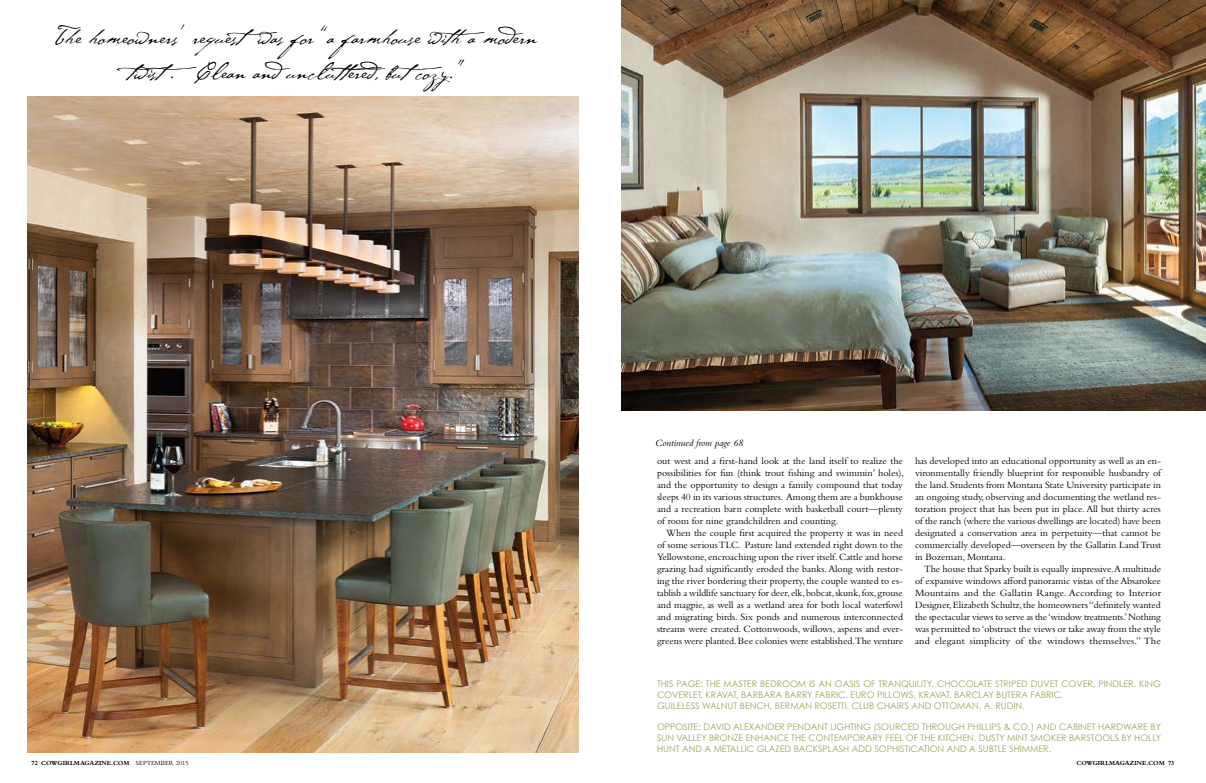
<style>
.page{position:relative;width:1206px;height:783px;background:#fff}
.page>*{position:absolute;margin:0;border:0;box-sizing:border-box;transform-origin:0 0}
.t1{font:24px/35px "Cezanne";color:#000;text-align:center}
.t2{font:10px/12px "Bembo";color:#000;text-align:justify}
.t3{font:italic 10px "Bembo";color:#000}
.t4{font:9px/10.8px "Century Gothic";color:#98a85f}
.t5{font:700 6.5px "Bembo";color:#000}
.s1{font-weight:400}
</style>
<div class="page">
<img style="left:27px;top:97px;width:552px;height:656px">
<img style="left:621px;top:0;width:585px;height:411px">
<h1 class="t1" style="left:55px;top:17px;width:484px">The homeowners’ requestwas for “a farmhouse with a modern twist. Clean anduncluttered, butcozy.”</h1>
<p class="t3" style="left:655px;top:437px;width:90px">Continued from page 68</p>
<p class="t2" style="left:657px;top:454px;width:249px;text-align:left">out west and a first-hand look at the land itself to realize the possibilities for fun (think trout fishing and swimmin’ holes), and the opportunity to design a family compound that today sleeps 40 in its various structures. Among them are a bunkhouse and a recreation barn complete with basketball court—plenty of room for nine grandchildren and counting.</p>
<p class="t2" style="left:657px;top:526px;width:248px;text-indent:9px">When the couple first acquired the property it was in need of some serious TLC. Pasture land extended right down to the Yellowstone, encroaching upon the river itself. Cattle and horse grazing had significantly eroded the banks. Along with restor&shy;ing the river bordering their property, the couple wanted to es&shy;tablish a wildlife sanctuary for deer, elk, bobcat, skunk, fox, grouse and magpie, as well as a wetland area for both local waterfowl and migrating birds. Six ponds and numerous interconnected streams were created. Cottonwoods, willows, aspens and ever&shy;greens were planted. Bee colonies were established.The venture</p>
<p class="t2" style="left:915px;top:454px;width:248px">has developed into an educational opportunity as well as an en&shy;vironmentally friendly blueprint for responsible husbandry of the land. Students from Montana State University participate in an ongoing study, observing and documenting the wetland res&shy;toration project that has been put in place. All but thirty acres of the ranch (where the various dwellings are located) have been designated a conservation area in perpetuity—that cannot be commercially developed—overseen by the Gallatin Land Trust in Bozeman, Montana.</p>
<p class="t2" style="left:915px;top:562px;width:248px;text-indent:9px">The house that Sparky built is equally impressive.A multitude of expansive windows afford panoramic vistas of the Absarokee Mountains and the Gallatin Range. According to Interior Designer, Elizabeth Schultz, the homeowners “definitely wanted the spectacular views to serve as the ‘window treatments.’ Nothing was permitted to ‘obstruct the views or take away from the style and elegant simplicity of the windows themselves.” The</p>
<p class="t4" style="left:657px;top:679px;width:506px">THIS PAGE: THE MASTER BEDROOM IS AN OASIS OF TRANQUILITY. CHOCOLATE STRIPED DUVET COVER, PINDLER. KING<br>COVERLET, KRAVAT, BARBARA BARRY FABRIC. EURO PILLOWS, KRAVAT, BARCLAY BUTERA FABRIC.<br>GUILELESS WALNUT BENCH, BERMAN ROSETTI. CLUB CHAIRS AND OTTOMAN, A. RUDIN.</p>
<p class="t4" style="left:657px;top:722px;width:506px;text-align:justify">OPPOSITE: DAVID ALEXANDER PENDANT LIGHTING (SOURCED THROUGH PHILLIPS &amp; CO.) AND CABINET HARDWARE BY SUN VALLEY BRONZE ENHANCE THE CONTEMPORARY FEEL OF THE KITCHEN. DUSTY MINT SMOKER BARSTOOLS BY HOLLY HUNT AND A METALLIC GLAZED BACKSPLASH ADD SOPHISTICATION AND A SUBTLE SHIMMER.</p>
<p class="t5" style="left:31px;top:759px;width:159px">72 COWGIRLMAGAZINE.COM <span class="s1">SEPTEMBER 2015</span></p>
<p class="t5" style="left:1077px;top:759px;width:99px">COWGIRLMAGAZINE.COM 73</p>
</div>
